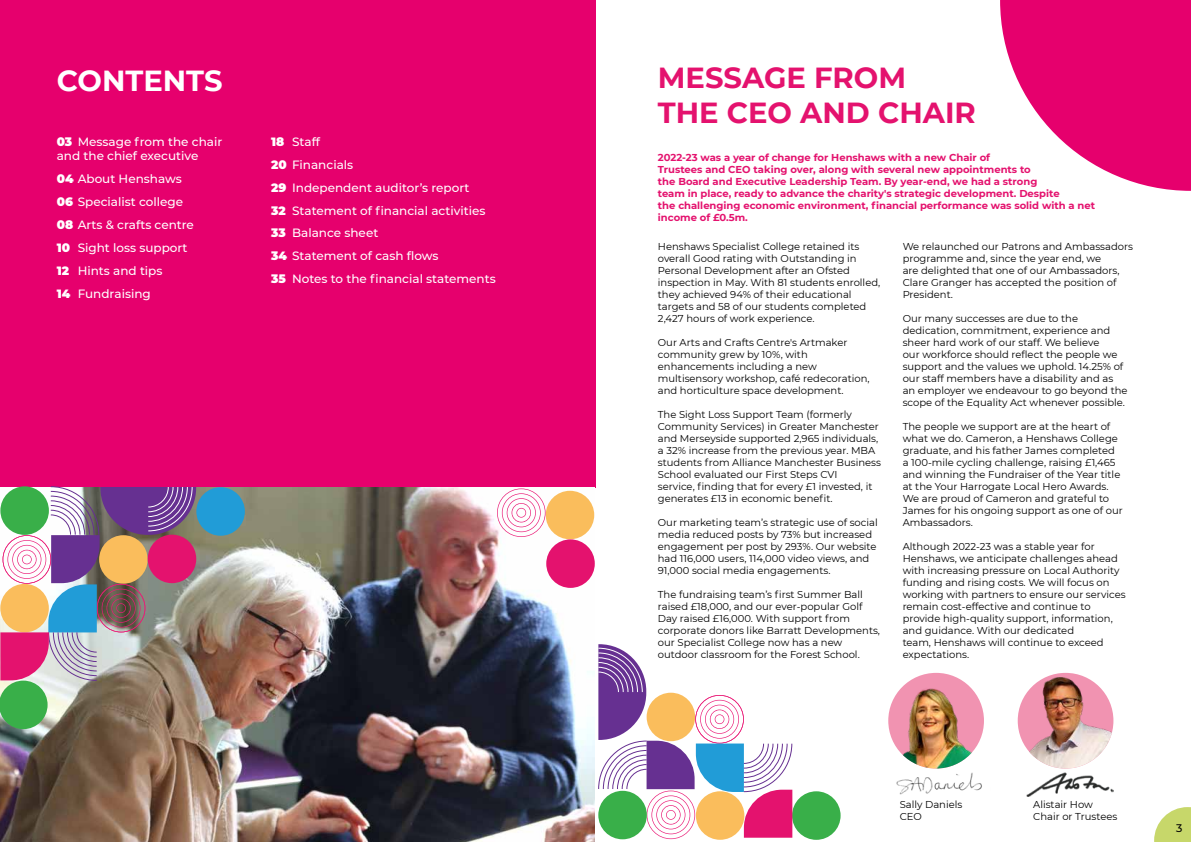
<style>
.page{position:relative;width:1191px;height:842px;background:#fff}
.page>*{position:absolute;margin:0;border:0;box-sizing:border-box;transform-origin:0 0}
.t1{font:700 29px/34.8px "Montserrat";color:#e4126e}
.t2{font:700 29px "Montserrat";color:#fff}
.t3{font:500 12px/22.9px "Montserrat";color:#fff}
.t4{font:500 11px "Montserrat";color:#000}
.t5{font:10px/12px "Montserrat";color:#000}
.t6{font:700 10px/12px "Montserrat";color:#e4126e}
.s1{font-weight:900}
</style>
<div class="page">
<div style="left:0;top:0;width:595px;height:487px;background:#e6006d"></div>
<img style="left:0;top:487px;width:595px;height:355px">
<div style="left:196px;top:487px;width:49px;height:49px;background:#219cd7;border-radius:50%"></div>
<div style="left:546px;top:491px;width:48px;height:48px;background:#fabd5c;border-radius:50%"></div>
<svg style="left:497px;top:488px;width:48px;height:49px"></svg>
<div style="left:546px;top:539px;width:49px;height:49px;background:#e4126e;border-radius:50%"></div>
<svg style="left:1000px;top:0;width:191px;height:191px"></svg>
<img style="left:896px;top:768px;width:86px;height:27px">
<div style="left:888px;top:673px;width:96px;height:95px;background:#f193b1;border-radius:50%"></div>
<img style="left:888px;top:685px;width:96px;height:83px">
<div style="left:792px;top:791px;width:48px;height:49px;background:#39af49;border-radius:50%"></div>
<img style="left:1026px;top:772px;width:87px;height:24px">
<img style="left:1017px;top:673px;width:96px;height:95px;border-radius:48px">
<img style="left:0;top:486px;width:196px;height:243px">
<svg style="left:598px;top:644px;width:194px;height:195px"></svg>
<svg style="left:1154px;top:807px;width:37px;height:35px"></svg>
<h1 class="t2" style="left:57px;top:60px;width:167px">CONTENTS</h1>
<p class="t3" style="left:57px;top:134px;width:167px;line-height:14.4px"><span class="s1">03</span> Message from the chair and the chief executive</p>
<p class="t3" style="left:57px;top:167px;width:139px"><span class="s1">04</span> About Henshaws<br><span class="s1">06</span> Specialist college<br><span class="s1">08</span> Arts &amp; crafts centre<br><span class="s1">10</span> Sight loss support<br><span class="s1">12</span> Hints and tips<br><span class="s1">14</span> Fundraising</p>
<p class="t3" style="left:271px;top:130px;width:226px"><span class="s1">18</span> Staff<br><span class="s1">20</span> Financials<br><span class="s1">29</span> Independent auditor’s report<br><span class="s1">32</span> Statement of financial activities<br><span class="s1">33</span> Balance sheet<br><span class="s1">34</span> Statement of cash flows<br><span class="s1">35</span> Notes to the financial statements</p>
<h1 class="t1" style="left:658px;top:59px;width:319px">MESSAGE FROM<br>THE CEO AND CHAIR</h1>
<p class="t6" style="left:658px;top:151px;width:439px">2022-23 was a year of change for Henshaws with a new Chair of<br>Trustees and CEO taking over, along with several new appointments to<br>the Board and Executive Leadership Team. By year-end, we had a strong<br>team in place, ready to advance the charity's strategic development. Despite<br>the challenging economic environment, financial performance was solid with a net income of £0.5m.</p>
<p class="t5" style="left:658px;top:240px;width:224px">Henshaws Specialist College retained its overall Good rating with Outstanding in Personal Development after an Ofsted inspection in May. With 81 students enrolled, they achieved 94% of their educational targets and 58 of our students completed 2,427 hours of work experience.</p>
<p class="t5" style="left:658px;top:336px;width:213px">Our Arts and Crafts Centre's Artmaker community grew by 10%, with enhancements including a new multisensory workshop, café redecoration, and horticulture space development.</p>
<p class="t5" style="left:658px;top:408px;width:225px">The Sight Loss Support Team (formerly Community Services) in Greater Manchester and Merseyside supported 2,965 individuals, a 32% increase from the previous year. MBA students from Alliance Manchester Business School evaluated our First Steps CVI<br>service, finding that for every £1 invested, it generates £13 in economic benefit.</p>
<p class="t5" style="left:658px;top:516px;width:221px">Our marketing team’s strategic use of social media reduced posts by 73% but increased engagement per post by 293%. Our website had 116,000 users, 114,000 video views, and 91,000 social media engagements.</p>
<p class="t5" style="left:658px;top:588px;width:224px">The fundraising team’s first Summer Ball raised £18,000, and our ever-popular Golf Day raised £16,000. With support from corporate donors like Barratt Developments, our Specialist College now has a new outdoor classroom for the Forest School.</p>
<p class="t5" style="left:902px;top:240px;width:232px">We relaunched our Patrons and Ambassadors programme and, since the year end, we<br>are delighted that one of our Ambassadors, Clare Granger has accepted the position of President.</p>
<p class="t5" style="left:902px;top:312px;width:226px">Our many successes are due to the dedication, commitment, experience and sheer hard work of our staff. We believe<br>our workforce should reflect the people we support and the values we uphold. 14.25% of our staff members have a disability and as an employer we endeavour to go beyond the scope of the Equality Act whenever possible.</p>
<p class="t5" style="left:902px;top:420px;width:222px">The people we support are at the heart of what we do. Cameron, a Henshaws College graduate, and his father James completed a 100-mile cycling challenge, raising £1,465 and winning the Fundraiser of the Year title at the Your Harrogate Local Hero Awards.<br>We are proud of Cameron and grateful to James for his ongoing support as one of our Ambassadors.</p>
<p class="t5" style="left:902px;top:540px;width:224px">Although 2022-23 was a stable year for Henshaws, we anticipate challenges ahead with increasing pressure on Local Authority funding and rising costs. We will focus on working with partners to ensure our services remain cost-effective and continue to provide high-quality support, information, and guidance. With our dedicated<br>team, Henshaws will continue to exceed expectations.</p>
<p class="t5" style="left:899px;top:798px;width:64px">Sally Daniels<br>CEO</p>
<p class="t5" style="left:1033px;top:798px;width:86px">Alistair How<br>Chair or Trustees</p>
<p class="t4" style="left:1176px;top:820px;width:8px">3</p>
</div>
